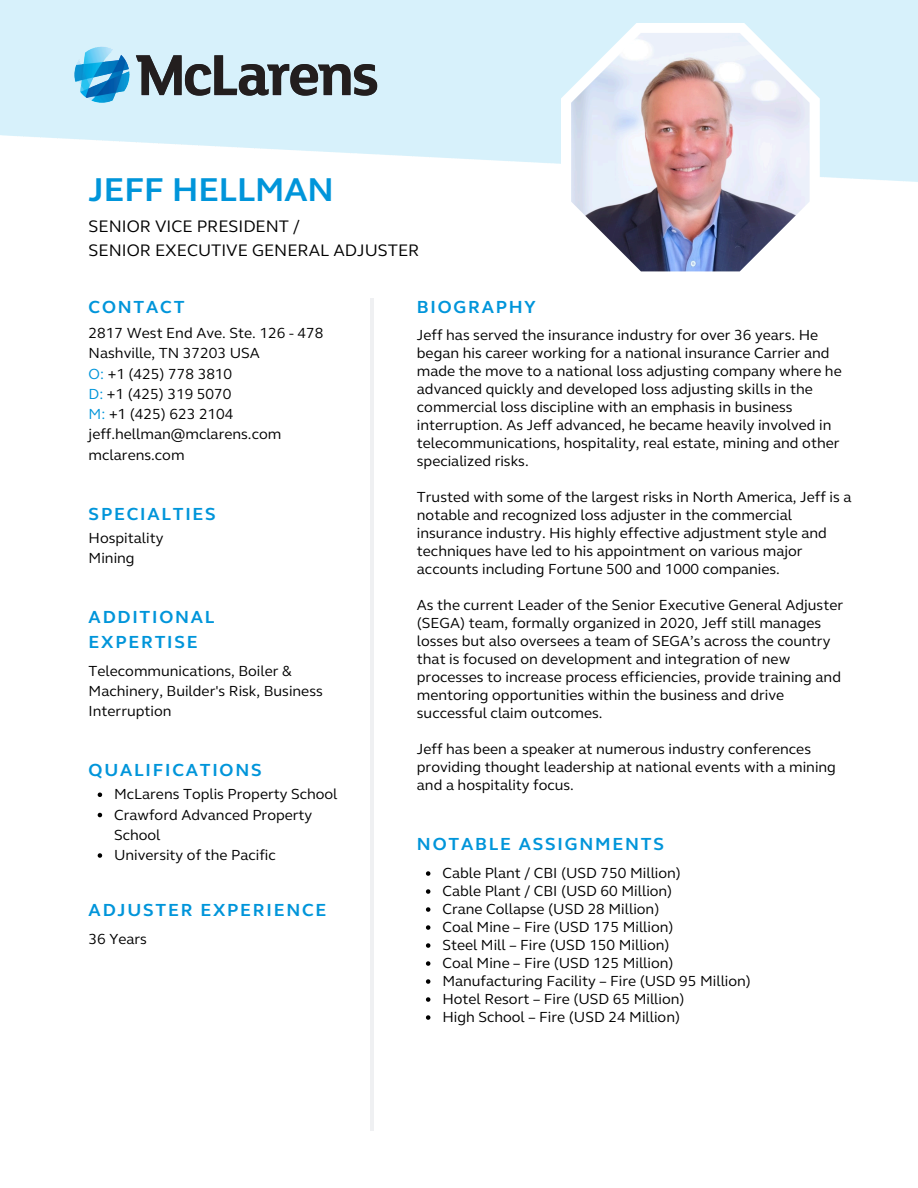
<style>
.page{position:relative;width:918px;height:1188px;background:#fff}
.page>*{position:absolute;margin:0;border:0;box-sizing:border-box;transform-origin:0 0}
.t1{font:700 33.9px "FS Elliot";color:#0095da}
.t2{font:700 18px/24.8px "FS Elliot";letter-spacing:.1em;color:#0095da}
.t3{font:17.1px/23.7px "FS Elliot";color:#000}
.t4{font:15px/18px "FS Elliot";color:#000}
.s1{color:#0095da}
</style>
<div class="page">
<hr style="left:370px;top:298px;width:3px;height:832px;background:#eff0f2">
<svg style="left:561px;top:23px;width:259px;height:249px"></svg>
<img style="left:571px;top:33px;width:239px;height:238px">
<svg style="left:426px;top:871px;width:4px;height:5px"></svg>
<svg style="left:426px;top:889px;width:4px;height:5px"></svg>
<svg style="left:426px;top:907px;width:4px;height:5px"></svg>
<svg style="left:426px;top:925px;width:4px;height:5px"></svg>
<svg style="left:426px;top:943px;width:4px;height:5px"></svg>
<svg style="left:426px;top:961px;width:4px;height:5px"></svg>
<svg style="left:426px;top:979px;width:4px;height:5px"></svg>
<svg style="left:426px;top:997px;width:4px;height:5px"></svg>
<svg style="left:426px;top:1015px;width:4px;height:5px"></svg>
<img style="left:54px;top:23px;width:344px;height:103px">
<svg style="left:98px;top:793px;width:4px;height:4px"></svg>
<svg style="left:98px;top:813px;width:4px;height:4px"></svg>
<svg style="left:98px;top:853px;width:4px;height:5px"></svg>
<p class="t1" style="left:89px;top:169px;width:247px">JEFF HELLMAN</p>
<p class="t3" style="left:89px;top:215px;width:332px">SENIOR VICE PRESIDENT /<br>SENIOR EXECUTIVE GENERAL ADJUSTER</p>
<p class="t2" style="left:89px;top:295px;width:97px">CONTACT</p>
<h2 class="t4" style="left:89px;top:324px;width:236px">2817 West End Ave. Ste. 126 - 478</h2>
<p class="t4" style="left:89px;top:345px;width:173px">Nashville, TN 37203 USA</p>
<p class="t4" style="left:89px;top:365px;width:145px"><span class="s1">O:</span> +1 (425) 778 3810</p>
<p class="t4" style="left:89px;top:385px;width:144px"><span class="s1">D:</span> +1 (425) 319 5070</p>
<h2 class="t4" style="left:89px;top:405px;width:146px"><span class="s1">M:</span> +1 (425) 623 2104</h2>
<p class="t4" style="left:89px;top:426px;width:194px">jeff.hellman@mclarens.com</p>
<p class="t4" style="left:89px;top:446px;width:97px">mclarens.com</p>
<p class="t2" style="left:89px;top:501px;width:129px">SPECIALTIES</p>
<p class="t4" style="left:89px;top:529px;width:76px">Hospitality</p>
<p class="t4" style="left:89px;top:549px;width:48px">Mining</p>
<p class="t2" style="left:89px;top:605px;width:127px">ADDITIONAL<br>EXPERTISE</p>
<p class="t4" style="left:89px;top:661px;width:236px;line-height:20.2px">Telecommunications, Boiler &amp;<br>Machinery, Builder's Risk, Business<br>Interruption</p>
<p class="t2" style="left:89px;top:758px;width:175px">QUALIFICATIONS</p>
<p class="t4" style="left:114px;top:785px;width:225px">McLarens Toplis Property School</p>
<p class="t4" style="left:114px;top:804px;width:200px;line-height:20.2px">Crawford Advanced Property<br>School</p>
<p class="t4" style="left:114px;top:846px;width:163px">University of the Pacific</p>
<h2 class="t2" style="left:89px;top:898px;width:239px">ADJUSTER EXPERIENCE</h2>
<p class="t4" style="left:89px;top:930px;width:60px">36 Years</p>
<p class="t2" style="left:417px;top:295px;width:120px">BIOGRAPHY</p>
<h1 class="t4" style="left:417px;top:327px;width:426px">Jeff has served the insurance industry for over 36 years. He began his career working for a national insurance Carrier and made the move to a national loss adjusting company where he advanced quickly and developed loss adjusting skills in the commercial loss discipline with an emphasis in business interruption. As Jeff advanced, he became heavily involved in telecommunications, hospitality, real estate, mining and other specialized risks.</h1>
<h3 class="t4" style="left:417px;top:489px;width:436px">Trusted with some of the largest risks in North America, Jeff is a notable and recognized loss adjuster in the commercial insurance industry. His highly effective adjustment style and techniques have led to his appointment on various major accounts including Fortune 500 and 1000 companies.</h3>
<h2 class="t4" style="left:417px;top:597px;width:428px">As the current Leader of the Senior Executive General Adjuster (SEGA) team, formally organized in 2020, Jeff still manages losses but also oversees a team of SEGA’s across the country that is focused on development and integration of new processes to increase process efficiencies, provide training and mentoring opportunities within the business and drive successful claim outcomes.</h2>
<p class="t4" style="left:417px;top:741px;width:421px">Jeff has been a speaker at numerous industry conferences providing thought leadership at national events with a mining and a hospitality focus.</p>
<p class="t2" style="left:417px;top:832px;width:248px">NOTABLE ASSIGNMENTS</p>
<p class="t4" style="left:442px;top:864px;width:240px">Cable Plant / CBI (USD 750 Million)</p>
<p class="t4" style="left:442px;top:882px;width:231px">Cable Plant / CBI (USD 60 Million)</p>
<p class="t4" style="left:442px;top:900px;width:219px">Crane Collapse (USD 28 Million)</p>
<h2 class="t4" style="left:442px;top:918px;width:233px">Coal Mine – Fire (USD 175 Million)</h2>
<p class="t4" style="left:442px;top:936px;width:229px">Steel Mill – Fire (USD 150 Million)</p>
<p class="t4" style="left:442px;top:954px;width:233px">Coal Mine – Fire (USD 125 Million)</p>
<p class="t4" style="left:442px;top:972px;width:310px">Manufacturing Facility – Fire (USD 95 Million)</p>
<p class="t4" style="left:442px;top:990px;width:244px">Hotel Resort – Fire (USD 65 Million)</p>
<h2 class="t4" style="left:442px;top:1008px;width:239px">High School – Fire (USD 24 Million)</h2>
</div>
